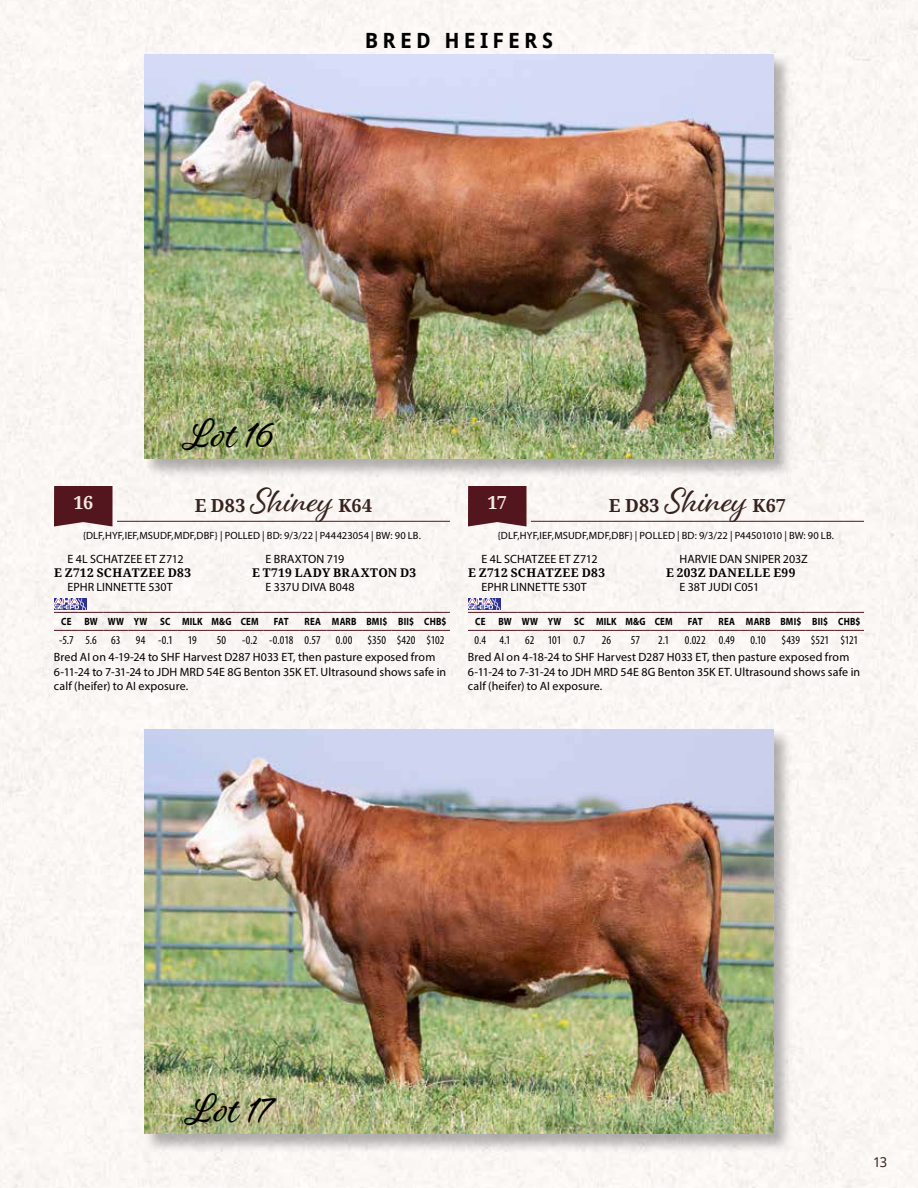
<style>
.page{position:relative;width:918px;height:1188px;background:#fff}
.page>*{position:absolute;margin:0;border:0;box-sizing:border-box;transform-origin:0 0}
.t1{font:42px "Alisha";letter-spacing:-.01em;color:#000}
.t2{font:700 21px "Droid Sans";letter-spacing:.205em;color:#000}
.t3{font:700 18px "Droid Serif";letter-spacing:.005em;color:#37231e}
.t4{font:700 18px "Droid Serif";color:#efebe1}
.t5{font:13.5px "Droid Sans";color:#37231e}
.t6{font:12px/14.4px "Myriad Pro";letter-spacing:.005em;color:#000}
.t7{font:condensed 12px "Myriad Pro";letter-spacing:-.005em;color:#000}
.t8{font:700 12px "Droid Serif";letter-spacing:.03em;color:#000}
.t9{font:10.5px "Myriad Pro";letter-spacing:.01em;color:#000}
.t10{font:700 10.5px "Myriad Pro";letter-spacing:.02em;color:#000;scale:.85 1}
.s1{font-family:"Alisha";font-weight:400;font-size:36px}
</style>
<div class="page">
<div style="left:143px;top:728px;width:650px;height:425px;background:#000;opacity:.3"></div>
<img style="left:144px;top:729px;width:630px;height:405px">
<div style="left:143px;top:53px;width:650px;height:425px;background:#000;opacity:.3"></div>
<img style="left:144px;top:54px;width:630px;height:405px">
<div style="left:54px;top:486px;width:58px;height:40px;background:#53151e"></div>
<hr style="left:117px;top:521px;width:333px;height:1px;background:#53151e">
<hr style="left:263px;top:612px;width:36px;height:1px;background:#53151e">
<svg style="left:299px;top:612px;width:27px;height:1px"></svg>
<hr style="left:326px;top:612px;width:36px;height:1px;background:#53151e">
<hr style="left:362px;top:612px;width:30px;height:1px;background:#53151e">
<svg style="left:392px;top:612px;width:58px;height:1px"></svg>
<svg style="left:54px;top:630px;width:209px;height:1px"></svg>
<hr style="left:263px;top:630px;width:36px;height:1px;background:#53151e">
<svg style="left:299px;top:630px;width:27px;height:1px"></svg>
<hr style="left:326px;top:630px;width:36px;height:1px;background:#53151e">
<hr style="left:362px;top:630px;width:30px;height:1px;background:#53151e">
<svg style="left:392px;top:630px;width:58px;height:1px"></svg>
<svg style="left:54px;top:598px;width:209px;height:15px"></svg>
<div style="left:468px;top:486px;width:58px;height:40px;background:#53151e"></div>
<hr style="left:531px;top:521px;width:333px;height:1px;background:#53151e">
<hr style="left:677px;top:612px;width:36px;height:1px;background:#53151e">
<svg style="left:713px;top:612px;width:27px;height:1px"></svg>
<hr style="left:740px;top:612px;width:36px;height:1px;background:#53151e">
<hr style="left:776px;top:612px;width:30px;height:1px;background:#53151e">
<svg style="left:806px;top:612px;width:58px;height:1px"></svg>
<svg style="left:468px;top:630px;width:209px;height:1px"></svg>
<hr style="left:677px;top:630px;width:36px;height:1px;background:#53151e">
<svg style="left:713px;top:630px;width:27px;height:1px"></svg>
<hr style="left:740px;top:630px;width:36px;height:1px;background:#53151e">
<hr style="left:776px;top:630px;width:30px;height:1px;background:#53151e">
<svg style="left:806px;top:630px;width:58px;height:1px"></svg>
<svg style="left:468px;top:598px;width:209px;height:15px"></svg>
<h2 class="t2" style="left:365px;top:25px;width:190px">BRED HEIFERS</h2>
<h1 class="t1" style="left:185px;top:408px;width:91px">Lot 16</h1>
<h3 class="t4" style="left:73px;top:490px;width:21px">16</h3>
<h3 class="t3" style="left:195px;top:493px;width:179px">E D83 <span class="s1">Shiney</span> K64</h3>
<p class="t9" style="left:83px;top:529px;width:339px">{DLF,HYF,IEF,MSUDF,MDF,DBF} | POLLED | BD: 9/3/22 | P44423054 | BW: 90 LB.</p>
<p class="t6" style="left:68px;top:551px;width:117px">E 4L SCHATZEE ET Z712</p>
<p class="t6" style="left:266px;top:551px;width:80px">E BRAXTON 719</p>
<p class="t8" style="left:54px;top:564px;width:139px">E Z712 SCHATZEE D83</p>
<p class="t8" style="left:252px;top:564px;width:166px">E T719 LADY BRAXTON D3</p>
<p class="t6" style="left:68px;top:580px;width:107px">EPHR LINNETTE 530T</p>
<p class="t6" style="left:266px;top:580px;width:91px">E 337U DIVA B048</p>
<p class="t10" style="left:61px;top:615px;width:234px">CE BW WW YW SC MILK M&amp;G CEM</p>
<p class="t10" style="left:274px;top:615px;width:19px">FAT</p>
<p class="t10" style="left:305px;top:615px;width:168px">REA MARB BMI$ BII$ CHB$</p>
<p class="t7" style="left:59px;top:633px;width:63px">-5.7 5.6 63</p>
<p class="t7" style="left:136px;top:633px;width:38px">94 -0.1</p>
<p class="t7" style="left:188px;top:633px;width:10px">19</p>
<p class="t7" style="left:217px;top:633px;width:11px">50</p>
<p class="t7" style="left:242px;top:633px;width:80px">-0.2 -0.018 0.57</p>
<p class="t7" style="left:336px;top:633px;width:18px">0.00</p>
<p class="t7" style="left:368px;top:633px;width:78px">$350 $420 $102</p>
<p class="t6" style="left:54px;top:650px;width:394px">Bred AI on 4-19-24 to SHF Harvest D287 H033 ET, then pasture exposed from<br>6-11-24 to 7-31-24 to JDH MRD 54E 8G Benton 35K ET. Ultrasound shows safe in calf (heifer) to AI exposure.</p>
<h3 class="t4" style="left:488px;top:490px;width:21px">17</h3>
<h3 class="t3" style="left:609px;top:493px;width:179px">E D83 <span class="s1">Shiney</span> K67</h3>
<p class="t9" style="left:498px;top:529px;width:338px">{DLF,HYF,IEF,MSUDF,MDF,DBF} | POLLED | BD: 9/3/22 | P44501010 | BW: 90 LB.</p>
<p class="t6" style="left:482px;top:551px;width:117px">E 4L SCHATZEE ET Z712</p>
<p class="t6" style="left:680px;top:551px;width:130px">HARVIE DAN SNIPER 203Z</p>
<p class="t8" style="left:468px;top:564px;width:139px">E Z712 SCHATZEE D83</p>
<p class="t8" style="left:666px;top:564px;width:131px">E 203Z DANELLE E99</p>
<p class="t6" style="left:482px;top:580px;width:107px">EPHR LINNETTE 530T</p>
<p class="t6" style="left:680px;top:580px;width:81px">E 38T JUDI C051</p>
<p class="t10" style="left:475px;top:615px;width:234px">CE BW WW YW SC MILK M&amp;G CEM</p>
<p class="t10" style="left:688px;top:615px;width:19px">FAT</p>
<p class="t10" style="left:719px;top:615px;width:168px">REA MARB BMI$ BII$ CHB$</p>
<p class="t7" style="left:475px;top:633px;width:112px">0.4 4.1 62 101 0.7</p>
<p class="t7" style="left:602px;top:633px;width:11px">26</p>
<p class="t7" style="left:631px;top:633px;width:11px">57</p>
<p class="t7" style="left:658px;top:633px;width:13px">2.1</p>
<p class="t7" style="left:685px;top:633px;width:51px">0.022 0.49</p>
<p class="t7" style="left:751px;top:633px;width:17px">0.10</p>
<p class="t7" style="left:782px;top:633px;width:78px">$439 $521 $121</p>
<p class="t6" style="left:468px;top:650px;width:394px">Bred AI on 4-18-24 to SHF Harvest D287 H033 ET, then pasture exposed from<br>6-11-24 to 7-31-24 to JDH MRD 54E 8G Benton 35K ET. Ultrasound shows safe in calf (heifer) to AI exposure.</p>
<h1 class="t1" style="left:187px;top:1083px;width:87px">Lot 17</h1>
<p class="t5" style="left:873px;top:1153px;width:16px">13</p>
</div>
